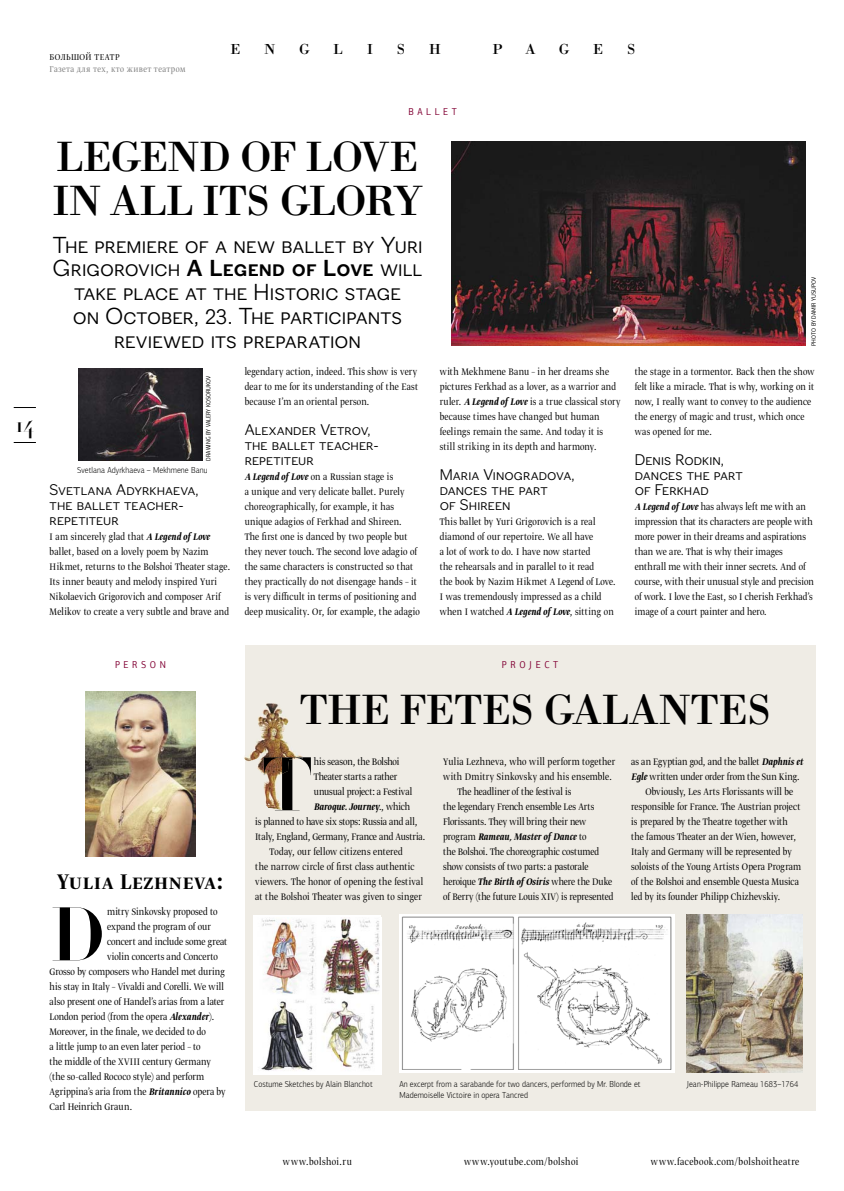
<style>
.page{position:relative;width:844px;height:1191px;background:#fff}
.page>*{position:absolute;margin:0;border:0;box-sizing:border-box;transform-origin:0 0}
.t1{font:74.75px "Borjomi Light C";color:#000}
.t2{font:43.75px/43.8px "Borjomi C";letter-spacing:-.02em;color:#000}
.t3{font:25px "Greta Dis Nar Pro Med";letter-spacing:.03em;color:#000}
.t4{font:22.62px "Borjomi Light C";color:#000}
.t5{font:22.5px/23.8px "Figgins Sans";color:#000;text-align:center}
.t6{font:15px/15px "Figgins Sans";letter-spacing:.005em;color:#000}
.t7{font:15px "Borjomi C";color:#000}
.t8{font:11.25px/15px "Greta Dis Nar Pro Lig";letter-spacing:.01em;color:#000}
.t9{font:11.25px "Greta Dis Nar Pro Lig";letter-spacing:.035em;color:#000}
.t10{font:11.25px "Greta Dis Nar Pro Med Ita";letter-spacing:.005em;color:#000}
.t11{font:11.25px "Greta Dis Nar Pro Lig";letter-spacing:.05em;color:#000}
.t12{font:10px "Greta Dis Nar Pro Lig";color:#7c7c7c}
.t13{font:10px "PF Agora Sans Pro";letter-spacing:.4em;color:#810033;scale:.9 1}
.t14{font:10px "Greta Dis Nar Pro Lig";letter-spacing:.045em;color:#000}
.t15{font:300 8.75px "PF Agora Sans Pro";letter-spacing:.01em;color:#000;scale:.9 1}
.t16{font:6.25px "PF Agora Sans Pro";color:#000;scale:.9 1}
.s1{font-weight:700}
.s2{font-family:"Greta Dis Nar Pro Med Ita"}
.s3{font-family:"Greta Dis Nar Pro Lig"}
</style>
<div class="page">
<div style="left:244px;top:645px;width:571px;height:465px;background:#efece5"></div>
<img style="left:86px;top:691px;width:109px;height:165px">
<img style="left:244px;top:702px;width:59px;height:72px">
<img style="left:264px;top:757px;width:39px;height:53px">
<img style="left:686px;top:914px;width:116px;height:158px">
<img style="left:451px;top:141px;width:354px;height:205px">
<img style="left:78px;top:368px;width:124px;height:92px">
<svg style="left:14px;top:442px;width:22px;height:1px"></svg>
<svg style="left:14px;top:407px;width:22px;height:1px"></svg>
<img style="left:399px;top:914px;width:274px;height:158px">
<img style="left:254px;top:917px;width:127px;height:157px">
<h3 class="t4" style="left:16px;top:415px;width:19px">14</h3>
<p class="t14" style="left:50px;top:52px;width:72px">БОЛЬШОЙ ТЕАТР</p>
<p class="t12" style="left:50px;top:64px;width:137px">Газета для тех, кто живет театром</p>
<h3 class="t7" style="left:230px;top:43px;width:12px">E</h3>
<h3 class="t7" style="left:264px;top:43px;width:12px">N</h3>
<h3 class="t7" style="left:299px;top:43px;width:12px">G</h3>
<h3 class="t7" style="left:333px;top:43px;width:11px">L</h3>
<h3 class="t7" style="left:367px;top:43px;width:7px">I</h3>
<h3 class="t7" style="left:397px;top:43px;width:10px">S</h3>
<h3 class="t7" style="left:429px;top:43px;width:13px">H</h3>
<h3 class="t7" style="left:492px;top:43px;width:12px">P</h3>
<h3 class="t7" style="left:525px;top:43px;width:12px">A</h3>
<h3 class="t7" style="left:558px;top:43px;width:12px">G</h3>
<h3 class="t7" style="left:593px;top:43px;width:12px">E</h3>
<h3 class="t7" style="left:627px;top:43px;width:10px">S</h3>
<p class="t13" style="left:408px;top:108px;width:55px">BALLET</p>
<h2 class="t2" style="left:52px;top:139px;width:371px">LEGEND OF LOVE<br>IN ALL ITS GLORY</h2>
<h3 class="t5" style="left:53px;top:236px;width:371px">THE PREMIERE OF A NEW BALLET BY YURI<br>GRIGOROVICH <span class="s1">A LEGEND OF LOVE</span> WILL<br>TAKE PLACE AT THE HISTORIC STAGE<br>ON OCTOBER, 23. THE PARTICIPANTS<br>REVIEWED ITS PREPARATION</h3>
<p class="t16" style="left:810px;top:346px;width:78px;rotate:-90deg">PHOTO BY DAMIR YUSUPOV</p>
<p class="t16" style="left:206px;top:460px;width:96px;rotate:-90deg">DRAWING BY VALERY KOSORUKOV</p>
<p class="t15" style="left:77px;top:466px;width:146px">Svetlana Adyrkhaeva – Mekhmene Banu</p>
<h3 class="t6" style="left:50px;top:484px;width:150px">SVETLANA ADYRKHAEVA,<br>THE BALLET TEACHER-<br>REPETITEUR</h3>
<p class="t8" style="left:50px;top:530px;width:182px">I am sincerely glad that <span class="s2">A Legend of Love </span>ballet, based on a lovely poem by Nazim Hikmet, returns to the Bolshoi Theater stage.<br>Its inner beauty and melody inspired Yuri Nikolaevich Grigorovich and composer Arif Melikov to create a very subtle and brave and</p>
<p class="t8" style="left:244px;top:365px;width:175px;text-align:justify">legendary action, indeed. This show is very dear to me for its understanding of the East because I’m an oriental person.</p>
<h3 class="t6" style="left:244px;top:424px;width:135px">ALEXANDER VETROV,<br>THE BALLET TEACHER-<br>REPETITEUR</h3>
<p class="t8" style="left:244px;top:470px;width:177px"><span class="s2">A Legend of Love</span> on a Russian stage is<br>a unique and very delicate ballet. Purely choreographically, for example, it has unique adagios of Ferkhad and Shireen.<br>The first one is danced by two people but they never touch. The second love adagio of the same characters is constructed so that they practically do not disengage hands – it is very difficult in terms of positioning and deep musicality. Or, for example, the adagio</p>
<p class="t8" style="left:439px;top:365px;width:182px">with Mekhmene Banu – in her dreams she pictures Ferkhad as a lover, as a warrior and ruler. <span class="s2">A Legend of Love</span> is a true classical story because times have changed but human feelings remain the same. And today it is still striking in its depth and harmony.</p>
<h3 class="t6" style="left:439px;top:469px;width:136px">MARIA VINOGRADOVA,<br>DANCES THE PART<br>OF SHIREEN</h3>
<p class="t8" style="left:439px;top:515px;width:177px">This ballet by Yuri Grigorovich is a real diamond of our repertoire. We all have<br>a lot of work to do. I have now started<br>the rehearsals and in parallel to it read<br>the book by Nazim Hikmet A Legend of Love.<br>I was tremendously impressed as a child when I watched <span class="s2">A Legend of Love</span>, sitting on</p>
<p class="t8" style="left:634px;top:365px;width:181px">the stage in a tormentor. Back then the show felt like a miracle. That is why, working on it now, I really want to convey to the audience the energy of magic and trust, which once was opened for me.</p>
<h3 class="t6" style="left:634px;top:454px;width:110px">DENIS RODKIN,<br>DANCES THE PART<br>OF FERKHAD</h3>
<p class="t8" style="left:634px;top:500px;width:180px"><span class="s2">A Legend of Love</span> has always left me with an impression that its characters are people with more power in their dreams and aspirations than we are. That is why their images enthrall me with their inner secrets. And of course, with their unusual style and precision of work. I love the East, so I cherish Ferkhad’s image of a court painter and hero.</p>
<p class="t13" style="left:115px;top:661px;width:58px">PERSON</p>
<h3 class="t3" style="left:57px;top:870px;width:167px">Yulia Lezhneva:</h3>
<h1 class="t1" style="left:50px;top:906px;width:57px">D</h1>
<p class="t8" style="left:107px;top:905px;width:112px">mitry Sinkovsky proposed to</p>
<p class="t8" style="left:107px;top:920px;width:105px">expand the program of our</p>
<p class="t8" style="left:107px;top:935px;width:122px">concert and include some great</p>
<p class="t8" style="left:107px;top:950px;width:112px">violin concerts and Concerto</p>
<p class="t8" style="left:50px;top:965px;width:177px">Grosso by composers who Handel met during</p>
<p class="t8" style="left:50px;top:980px;width:176px">his stay in Italy – Vivaldi and Corelli. We will</p>
<p class="t8" style="left:50px;top:995px;width:176px">also present one of Handel’s arias from a later</p>
<p class="t8" style="left:50px;top:1010px;width:166px">London period (from the opera <span class="s2">Alexander</span>).</p>
<p class="t8" style="left:50px;top:1025px;width:158px">Moreover, in the finale, we decided to do</p>
<p class="t8" style="left:50px;top:1040px;width:152px">a little jump to an even later period – to</p>
<p class="t8" style="left:50px;top:1055px;width:163px">the middle of the XVIII century Germany</p>
<p class="t8" style="left:50px;top:1070px;width:156px">(the so-called Rococo style) and perform</p>
<p class="t8" style="left:50px;top:1085px;width:177px">Agrippina’s aria from the <span class="s2">Britannico</span> opera by</p>
<p class="t8" style="left:50px;top:1100px;width:84px">Carl Heinrich Graun.</p>
<p class="t13" style="left:502px;top:661px;width:64px">PROJECT</p>
<h2 class="t2" style="left:299px;top:691px;width:473px">THE FETES GALANTES</h2>
<h1 class="t1" style="left:262px;top:756px;width:51px">T</h1>
<p class="t8" style="left:314px;top:755px;width:100px">his season, the Bolshoi<br>Theater starts a rather unusual project: a Festival</p>
<p class="t8" style="left:443px;top:755px;width:173px">Yulia Lezhneva, who will perform together</p>
<p class="t8" style="left:443px;top:770px;width:170px">with Dmitry Sinkovsky and his ensemble.</p>
<p class="t8" style="left:457px;top:785px;width:115px">The headliner of the festival is</p>
<p class="t8" style="left:443px;top:800px;width:152px">the legendary French ensemble Les Arts</p>
<p class="t8" style="left:443px;top:815px;width:144px">Florissants. They will bring their new</p>
<p class="t10" style="left:443px;top:832px;width:145px"><span class="s3">program</span> Rameau, Master of Dance <span class="s3">to</span></p>
<p class="t8" style="left:443px;top:845px;width:172px">the Bolshoi. The choreographic costumed show consists of two parts: a pastorale heroique <span class="s2">The Birth of Osiris</span> where the Duke of Berry (the future Louis XIV) is represented</p>
<p class="t8" style="left:631px;top:755px;width:174px">as an Egyptian god, and the ballet <span class="s2">Daphnis et</span></p>
<p class="t8" style="left:631px;top:770px;width:170px"><span class="s2">Egle</span> written under order from the Sun King.</p>
<p class="t8" style="left:645px;top:785px;width:149px">Obviously, Les Arts Florissants will be</p>
<p class="t8" style="left:631px;top:800px;width:170px">responsible for France. The Austrian project</p>
<p class="t8" style="left:631px;top:815px;width:158px">is prepared by the Theatre together with</p>
<p class="t8" style="left:631px;top:830px;width:166px">the famous Theater an der Wien, however,</p>
<p class="t8" style="left:631px;top:845px;width:162px">Italy and Germany will be represented by</p>
<p class="t8" style="left:631px;top:860px;width:171px">soloists of the Young Artists Opera Program</p>
<p class="t8" style="left:631px;top:875px;width:169px">of the Bolshoi and ensemble Questa Musica</p>
<p class="t8" style="left:631px;top:890px;width:150px">led by its founder Philipp Chizhevskiy.</p>
<p class="t10" style="left:314px;top:802px;width:98px">Baroque. Journey<span class="s3">., which</span></p>
<p class="t8" style="left:255px;top:815px;width:163px">is planned to have six stops: Russia and all,</p>
<p class="t8" style="left:255px;top:830px;width:171px">Italy, England, Germany, France and Austria.</p>
<p class="t8" style="left:269px;top:845px;width:135px">Today, our fellow citizens entered</p>
<p class="t8" style="left:255px;top:860px;width:160px">the narrow circle of first class authentic</p>
<p class="t8" style="left:255px;top:875px;width:169px">viewers. The honor of opening the festival</p>
<p class="t8" style="left:255px;top:890px;width:168px">at the Bolshoi Theater was given to singer</p>
<p class="t15" style="left:254px;top:1080px;width:134px">Costume Sketches by Alain Blanchot</p>
<p class="t15" style="left:399px;top:1080px;width:269px">An excerpt from a sarabande for two dancers, performed by Mr. Blonde et</p>
<p class="t15" style="left:686px;top:1080px;width:125px">Jean-Philippe Rameau 1683–1764</p>
<p class="t15" style="left:399px;top:1091px;width:144px">Mademoiselle Victoire in opera Tancred</p>
<p class="t11" style="left:283px;top:1156px;width:70px">www.bolshoi.ru</p>
<p class="t9" style="left:464px;top:1156px;width:116px">www.youtube.com/bolshoi</p>
<p class="t9" style="left:650px;top:1156px;width:150px">www.facebook.com/bolshoitheatre</p>
</div>
